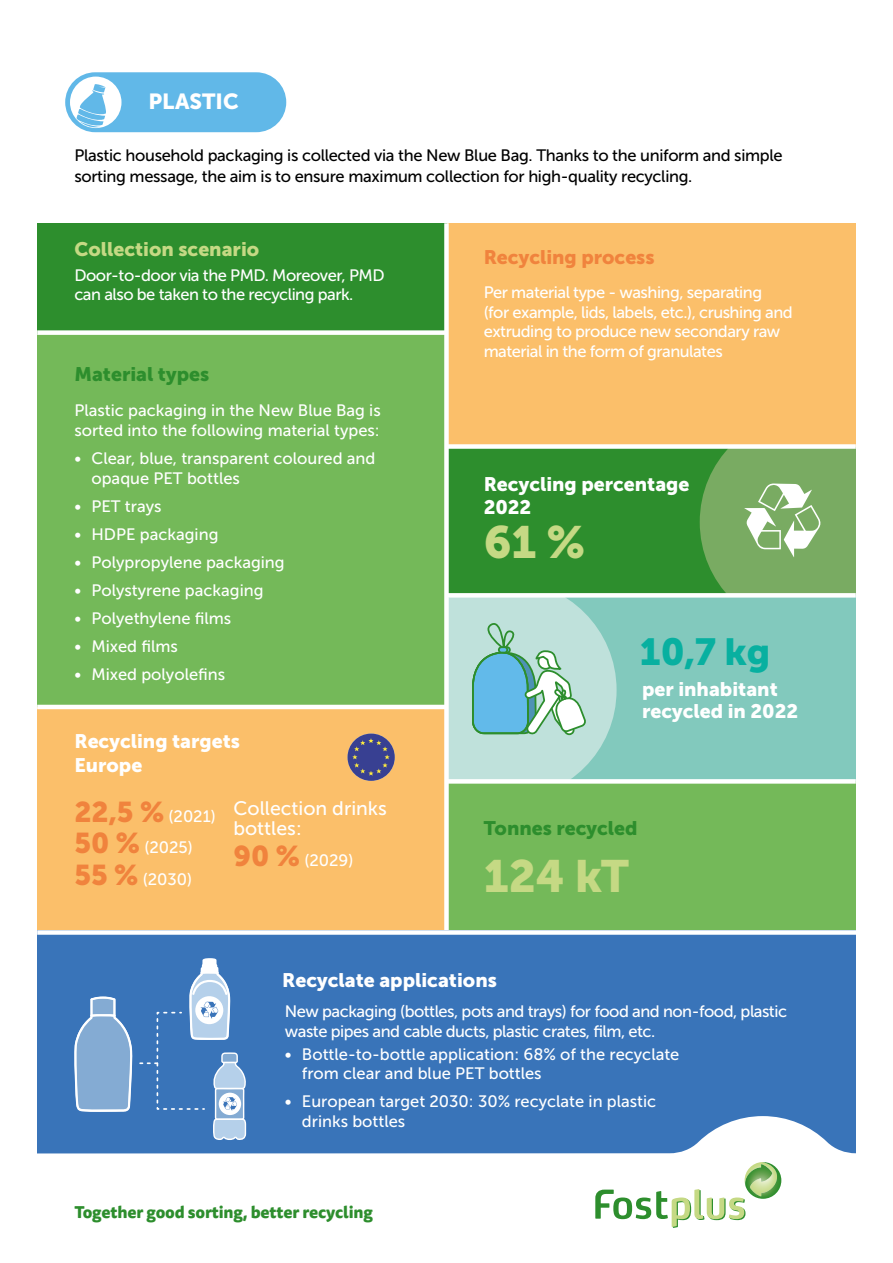
<style>
.page{position:relative;width:893px;height:1263px;background:#fff}
.page>*{position:absolute;margin:0;border:0;box-sizing:border-box;transform-origin:0 0}
.t1{font:45px "Museo Sans 900";color:#c5d984}
.t2{font:37.5px "Museo Sans 900";color:#08b0a0}
.t3{font:21.75px "Museo Sans 900";color:#fff}
.t4{font:19.5px/23.4px "Museo Sans 900";color:#fff}
.t5{font:19.5px "Museo Sans 900";color:#2d8e2d}
.t6{font:19.5px/19.5px "Museo Sans 500";color:#fff}
.t7{font:19.5px "Museo Sans 900";color:#c5d984}
.t8{font:19.5px "Museo Sans 900";color:#f0833d}
.t9{font:16.5px/19.5px "Museo Sans 500";color:#fff}
.t10{font:16.5px/19.5px "Museo Sans 500";letter-spacing:-.03em;color:#fff}
.t11{font:16.5px/21px "Museo Sans 500";letter-spacing:-.02em;color:#000}
.t12{font:800 16.5px "Tisa Sans Pro";letter-spacing:-.01em;color:#2d8e2d}
.s1{font-family:"Museo Sans 900";font-size:28.5px;color:#f0833d}
</style>
<div class="page">
<div style="left:446px;top:446px;width:410px;height:149px;background:#2d8e2d"></div>
<div style="left:37px;top:707px;width:409px;height:223px;background:#fbbf6a"></div>
<div style="left:65px;top:72px;width:221px;height:60px;background:#61b8e8;border-radius:30px"></div>
<svg style="left:70px;top:77px;width:52px;height:51px"></svg>
<div style="left:446px;top:595px;width:410px;height:186px;background:#82c9bd"></div>
<div style="left:446px;top:223px;width:410px;height:223px;background:#fbbf6a"></div>
<div style="left:37px;top:223px;width:409px;height:112px;background:#2d8e2d"></div>
<div style="left:37px;top:335px;width:409px;height:372px;background:#74b959"></div>
<div style="left:37px;top:330px;width:409px;height:5px;background:#fff"></div>
<hr style="left:37px;top:705px;width:409px;height:4px;background:#fff">
<div style="left:446px;top:593px;width:410px;height:5px;background:#fff"></div>
<div style="left:446px;top:444px;width:410px;height:5px;background:#fff"></div>
<svg style="left:449px;top:597px;width:168px;height:182px;background:#aad7d4"></svg>
<svg style="left:700px;top:446px;width:156px;height:149px;background:#83b270"></svg>
<svg style="left:347px;top:733px;width:48px;height:48px"></svg>
<svg style="left:352px;top:738px;width:38px;height:38px"></svg>
<div style="left:446px;top:781px;width:410px;height:149px;background:#74b959"></div>
<div style="left:444px;top:223px;width:5px;height:856px;background:#fff"></div>
<div style="left:37px;top:930px;width:819px;height:291px;background:#3974b9"></div>
<svg style="left:74px;top:996px;width:59px;height:116px"></svg>
<svg style="left:139px;top:958px;width:107px;height:158px"></svg>
<div style="left:37px;top:930px;width:828px;height:5px;background:#fff"></div>
<div style="left:446px;top:779px;width:410px;height:5px;background:#fff"></div>
<svg style="left:37px;top:1116px;width:819px;height:105px;fill:#fff"></svg>
<svg style="left:595px;top:1162px;width:186px;height:66px;background:#deecd7"></svg>
<h3 class="t3" style="left:148px;top:89px;width:92px">PLASTIC</h3>
<p class="t11" style="left:74px;top:145px;width:710px">Plastic household packaging is collected via the New Blue Bag. Thanks to the uniform and simple sorting message, the aim is to ensure maximum collection for high-quality recycling.</p>
<p class="t7" style="left:74px;top:238px;width:186px">Collection scenario</p>
<p class="t10" style="left:74px;top:265px;width:312px">Door-to-door via the PMD. Moreover, PMD can also be taken to the recycling park.</p>
<p class="t5" style="left:74px;top:363px;width:136px">Material types</p>
<p class="t9" style="left:74px;top:401px;width:308px">Plastic packaging in the New Blue Bag is sorted into the following material types:</p>
<p class="t9" style="left:91px;top:449px;width:285px;text-indent:-17px">• Clear, blue, transparent coloured and opaque PET bottles</p>
<p class="t9" style="left:74px;top:496px;width:89px">• PET trays</p>
<p class="t9" style="left:74px;top:524px;width:146px">• HDPE packaging</p>
<p class="t9" style="left:74px;top:552px;width:212px">• Polypropylene packaging</p>
<p class="t9" style="left:74px;top:580px;width:191px">• Polystyrene packaging</p>
<p class="t9" style="left:74px;top:608px;width:158px">• Polyethylene films</p>
<p class="t9" style="left:74px;top:636px;width:105px">• Mixed films</p>
<p class="t9" style="left:74px;top:664px;width:152px">• Mixed polyolefins</p>
<p class="t4" style="left:74px;top:729px;width:167px">Recycling targets<br>Europe</p>
<p class="t9" style="left:74px;top:800px;width:143px;line-height:31.5px"><span class="s1">22,5 %</span> (2021)<br><span class="s1">50 %</span> (2025)<br><span class="s1">55 %</span> (2030)</p>
<p class="t6" style="left:233px;top:799px;width:155px">Collection drinks bottles:</p>
<p class="t9" style="left:233px;top:851px;width:121px"><span class="s1">90 %</span> (2029)</p>
<p class="t8" style="left:484px;top:247px;width:172px">Recycling process</p>
<p class="t10" style="left:484px;top:283px;width:311px">Per material type - washing, separating<br>(for example, lids, labels, etc.), crushing and extruding to produce new secondary raw material in the form of granulates</p>
<p class="t4" style="left:484px;top:472px;width:207px">Recycling percentage<br>2022</p>
<h1 class="t1" style="left:484px;top:517px;width:103px">61 %</h1>
<h2 class="t2" style="left:640px;top:630px;width:132px">10,7 kg</h2>
<p class="t4" style="left:642px;top:677px;width:158px;line-height:22.5px">per inhabitant recycled in 2022</p>
<p class="t5" style="left:484px;top:817px;width:155px">Tonnes recycled</p>
<h1 class="t1" style="left:484px;top:850px;width:147px">124 kT</h1>
<p class="t4" style="left:282px;top:969px;width:216px">Recyclate applications</p>
<p class="t10" style="left:285px;top:1002px;width:504px">New packaging (bottles, pots and trays) for food and non-food, plastic waste pipes and cable ducts, plastic crates, film, etc.</p>
<p class="t9" style="left:302px;top:1044px;width:379px;text-indent:-17px">• Bottle-to-bottle application: 68% of the recyclate from clear and blue PET bottles</p>
<p class="t9" style="left:302px;top:1092px;width:356px;text-indent:-17px">• European target 2030: 30% recyclate in plastic drinks bottles</p>
<p class="t12" style="left:74px;top:1200px;width:300px">Together good sorting, better recycling</p>
</div>
